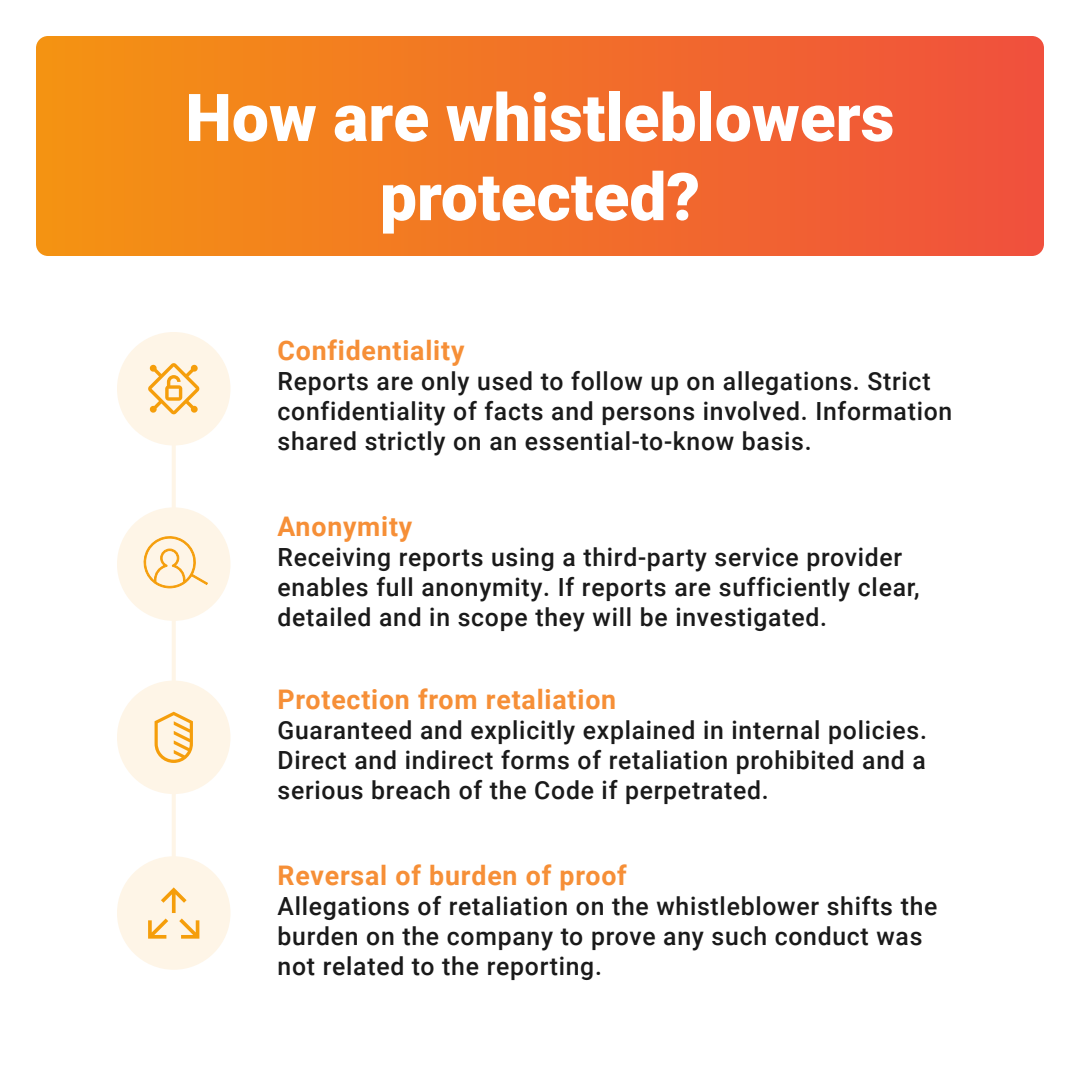
<style>
.page{position:relative;width:1080px;height:1080px;background:#fff}
.page>*{position:absolute;margin:0;border:0;box-sizing:border-box;transform-origin:0 0}
.t1{font:900 66px/79.2px "Roboto";color:#fff;text-align:center}
.t2{font:700 27px "Roboto";letter-spacing:.03em;color:#f68f37}
.t3{font:500 25px/30px "Roboto";letter-spacing:.03em;color:#1a1a1a}
</style>
<div class="page">
<img style="left:36px;top:36px;width:1008px;height:220px">
<hr style="left:172px;top:430px;width:4px;height:455px;background:#fef5e7">
<div style="left:117px;top:332px;width:113px;height:114px;background:#fef5e7;border-radius:50%"></div>
<div style="left:117px;top:507px;width:113px;height:114px;background:#fef5e7;border-radius:50%"></div>
<div style="left:117px;top:681px;width:113px;height:113px;background:#fef5e7;border-radius:50%"></div>
<div style="left:117px;top:856px;width:113px;height:114px;background:#fef5e7;border-radius:50%"></div>
<svg style="left:148px;top:363px;width:52px;height:52px"></svg>
<svg style="left:155px;top:712px;width:38px;height:51px"></svg>
<svg style="left:143px;top:536px;width:65px;height:53px"></svg>
<svg style="left:179px;top:919px;width:20px;height:20px"></svg>
<svg style="left:148px;top:919px;width:20px;height:20px"></svg>
<svg style="left:161px;top:887px;width:26px;height:26px"></svg>
<p class="t1" style="left:185px;top:75px;width:711px">How are whistleblowers protected?</p>
<p class="t2" style="left:278px;top:332px;width:188px">Confidentiality</p>
<p class="t3" style="left:278px;top:365px;width:676px">Reports are only used to follow up on allegations. Strict confidentiality of facts and persons involved. Information shared strictly on an essential-to-know basis.</p>
<p class="t2" style="left:278px;top:507px;width:136px">Anonymity</p>
<p class="t3" style="left:278px;top:541px;width:644px">Receiving reports using a third-party service provider enables full anonymity. If reports are sufficiently clear, detailed and in scope they will be investigated.</p>
<p class="t2" style="left:278px;top:680px;width:340px">Protection from retaliation</p>
<p class="t3" style="left:278px;top:714px;width:651px;text-align:justify">Guaranteed and explicitly explained in internal policies.<br>Direct and indirect forms of retaliation prohibited and a serious breach of the Code if perpetrated.</p>
<p class="t2" style="left:278px;top:856px;width:351px">Reversal of burden of proof</p>
<p class="t3" style="left:278px;top:890px;width:661px">Allegations of retaliation on the whistleblower shifts the burden on the company to prove any such conduct was not related to the reporting.</p>
</div>
